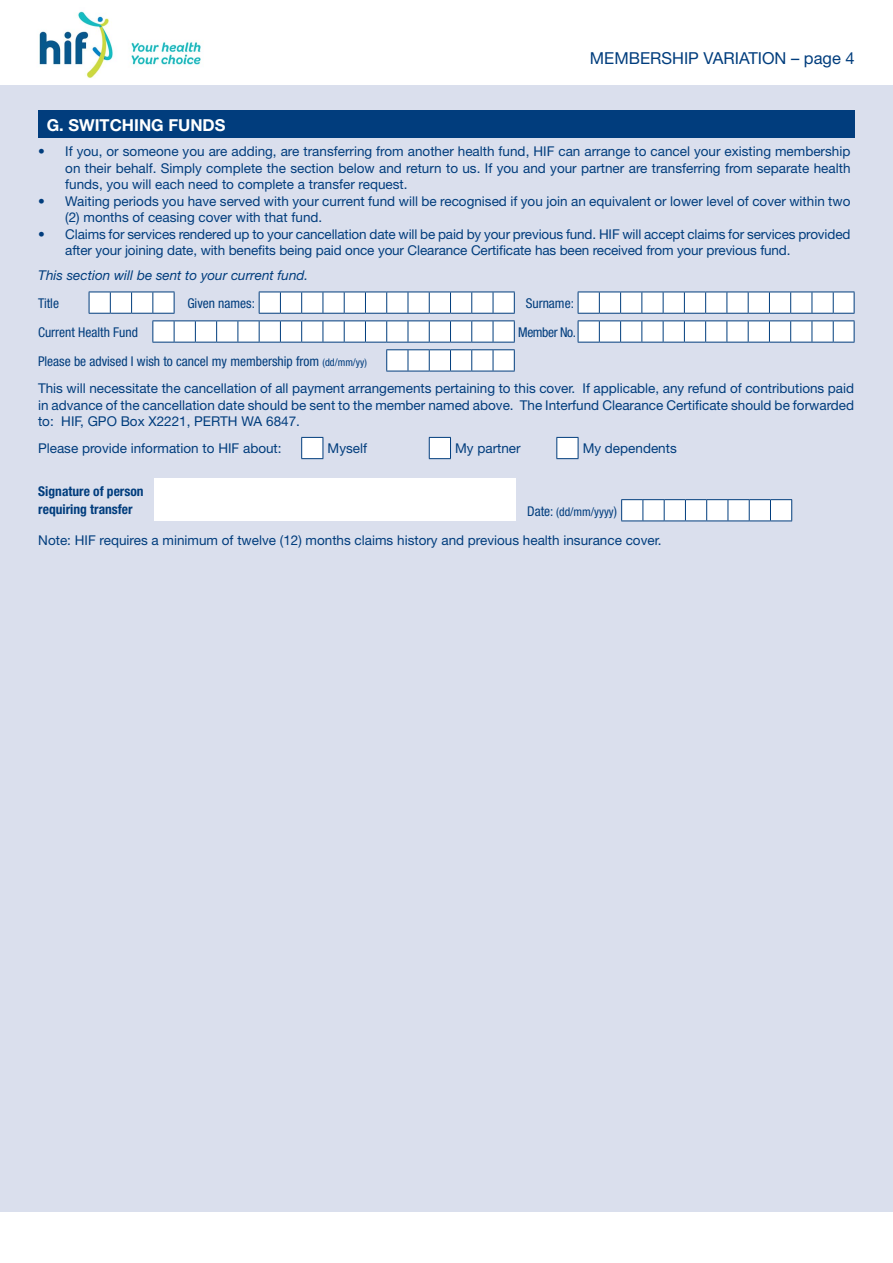
<style>
.page{position:relative;width:893px;height:1263px;background:#fff}
.page>*{position:absolute;margin:0;border:0;box-sizing:border-box;transform-origin:0 0}
.t1{font:16.5px "Helvetica Neue";color:#013d7d}
.t2{font:700 16.5px "Helvetica Neue";color:#fff}
.t3{font:13.5px/16.5px "Helvetica Neue";color:#013d7d}
.t4{font:condensed 13.5px "Helvetica Neue";color:#013d7d}
.t5{font:italic 13.5px "Helvetica Neue";color:#013d7d}
.t6{font:700 condensed 13.5px/18px "Helvetica Neue";color:#013d7d}
.t7{font:condensed 13.5px "Helvetica Neue";letter-spacing:-.03em;color:#013d7d}
.t8{font:condensed 12px "Helvetica Neue";color:#013d7d}
.s1{font-stretch:condensed}
.s2{font-stretch:condensed;font-size:10.5px}
.s3{font-size:13.5px}
</style>
<div class="page">
<div style="left:0;top:85px;width:893px;height:1127px;background:#dadfed"></div>
<div style="left:38px;top:111px;width:817px;height:27px;background:#013d7d"></div>
<svg style="left:89px;top:292px;width:86px;height:22px;background:#e1e8ef"></svg>
<svg style="left:259px;top:292px;width:256px;height:22px;background:#e2e8f0"></svg>
<svg style="left:578px;top:292px;width:277px;height:22px;background:#e2e8f0"></svg>
<svg style="left:152px;top:320px;width:363px;height:23px;background:#dce4ed"></svg>
<svg style="left:578px;top:320px;width:277px;height:23px;background:#dce4ed"></svg>
<svg style="left:386px;top:349px;width:129px;height:23px;background:#dbe3ec"></svg>
<svg style="left:301px;top:437px;width:23px;height:22px"></svg>
<svg style="left:429px;top:437px;width:22px;height:22px"></svg>
<svg style="left:556px;top:437px;width:23px;height:22px"></svg>
<div style="left:154px;top:478px;width:361px;height:43px;background:#fff"></div>
<svg style="left:621px;top:499px;width:171px;height:22px;background:#e0e7ef"></svg>
<img style="left:39px;top:11px;width:162px;height:67px">
<p class="t1" style="left:590px;top:48px;width:266px">MEMBERSHIP VariATION – page 4</p>
<p class="t2" style="left:47px;top:114px;width:59px">G. SWITCHING</p>
<p class="t2" style="left:168px;top:114px;width:23px">FUNDS</p>
<p class="t3" style="left:65px;top:143px;width:787px;text-align:justify;text-indent:-27px">• If you, or someone you are adding, are transferring from another health fund, HIF can arrange to cancel your existing membership on their behalf. Simply complete the section below and return to us. If you and your partner are transferring from separate health funds, you will each need to complete a transfer request.</p>
<p class="t3" style="left:65px;top:193px;width:787px;text-indent:-27px">• Waiting periods you have served with your current fund will be recognised if you join an equivalent or lower level of cover within two (2) months of ceasing cover with that fund.</p>
<p class="t3" style="left:65px;top:225px;width:787px;text-indent:-27px">• Claims for services rendered up to your cancellation date will be paid by your previous fund. HIF will accept claims for services provided after your joining date, with benefits being paid once your Clearance Certificate has been received from your previous fund.</p>
<p class="t5" style="left:38px;top:267px;width:272px">This section will be sent to your current fund.</p>
<p class="t4" style="left:38px;top:295px;width:23px">Title</p>
<p class="t4" style="left:187px;top:295px;width:69px">Given names:</p>
<p class="t4" style="left:526px;top:295px;width:50px">Surname:</p>
<p class="t4" style="left:38px;top:324px;width:101px">Current Health Fund</p>
<p class="t7" style="left:518px;top:324px;width:59px">Member No.</p>
<p class="t3" style="left:38px;top:347px;width:818px;line-height:27.3px"><span class="s1">Please be advised I wish to cancel my membership from</span> <span class="s2">(dd/mm/yy)<br></span>This will necessitate the cancellation of all payment arrangements pertaining to this cover. If applicable, any refund of contributions paid</p>
<p class="t3" style="left:38px;top:396px;width:818px">in advance of the cancellation date should be sent to the member named above. The Interfund Clearance Certificate should be forwarded to: HIF, GPO Box X2221, PERTH WA 6847.</p>
<p class="t3" style="left:38px;top:440px;width:245px">Please provide information to HIF about:</p>
<p class="t3" style="left:328px;top:440px;width:41px">Myself</p>
<p class="t3" style="left:455px;top:440px;width:67px">My partner</p>
<p class="t3" style="left:583px;top:440px;width:96px">My dependents</p>
<p class="t6" style="left:38px;top:482px;width:107px">Signature of person requiring transfer</p>
<p class="t8" style="left:527px;top:504px;width:91px"><span class="s3">Date:</span> (dd/mm/yyyy<span class="s3">)</span></p>
<p class="t3" style="left:38px;top:532px;width:625px">Note: HIF requires a minimum of twelve (12) months claims history and previous health insurance cover.</p>
</div>
